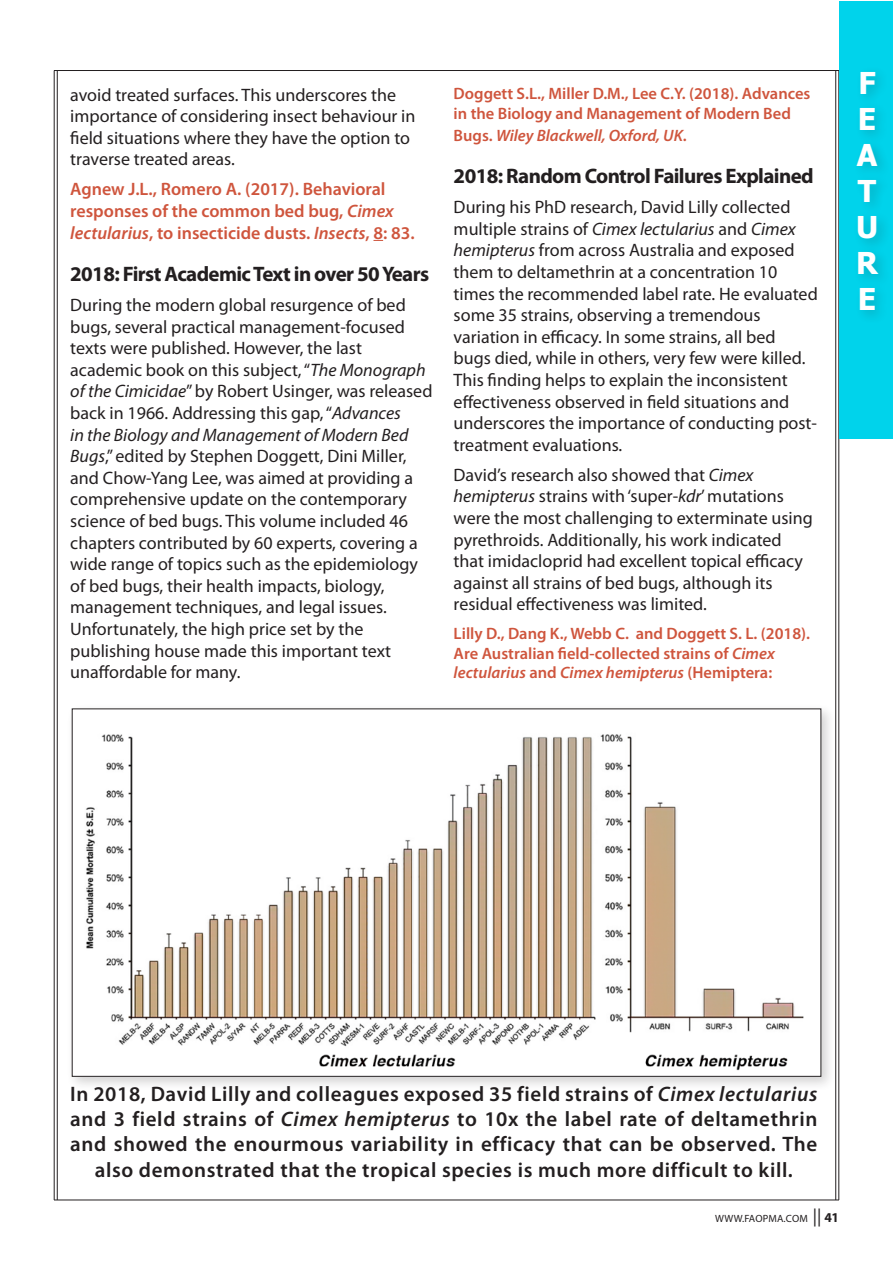
<style>
.page{position:relative;width:893px;height:1263px;background:#fff}
.page>*{position:absolute;margin:0;border:0;box-sizing:border-box;transform-origin:0 0}
.t1{font:700 30px/36px "Tahoma";color:#fff}
.t2{font:600 21px/25.2px "Myriad Pro";letter-spacing:.03em;color:#231f20;text-align:center}
.t3{font:700 21px "Myriad Pro";letter-spacing:-.03em;color:#231f20}
.t4{font:18px/21.6px "Myriad Pro";color:#231f20}
.t5{font:600 18px/21.6px "Myriad Pro";color:#cf553d}
.t6{font:600 16.5px/19.8px "Myriad Pro";color:#cf553d}
.t7{font:italic 600 16.5px "Myriad Pro";color:#cf553d}
.t8{font:10.5px "Myriad Pro";letter-spacing:.01em;color:#231f20}
.s1{font-style:italic}
.s2{font-style:normal}
.s3{font-size:18px}
.s4{font-weight:700;font-size:13.5px}
</style>
<div class="page">
<hr style="left:54px;top:1200px;width:785px;height:1px;background:#231f20">
<hr style="left:57px;top:71px;width:1px;height:1129px;background:#231f20">
<hr style="left:54px;top:71px;width:1px;height:1129px;background:#231f20">
<hr style="left:838px;top:71px;width:1px;height:1129px;background:#231f20">
<hr style="left:835px;top:71px;width:1px;height:1129px;background:#231f20">
<hr style="left:54px;top:70px;width:785px;height:1px;background:#231f20">
<div style="left:840px;top:1px;width:53px;height:437px;background:#00d3eb"></div>
<div style="left:852px;top:66px;width:40px;height:259px;background:#231f20;opacity:.2"></div>
<div style="left:66px;top:703px;width:770px;height:388px;background:#231f20;opacity:.2"></div>
<img style="left:74px;top:711px;width:745px;height:363px">
<p class="t4" style="left:70px;top:83px;width:347px">avoid treated surfaces. This underscores the importance of considering insect behaviour in field situations where they have the option to traverse treated areas.</p>
<p class="t5" style="left:70px;top:178px;width:346px">Agnew J.L., Romero A. (2017). Behavioral responses of the common bed bug, <span class="s1">Cimex lectularius</span>, to insecticide dusts. <span class="s1">Insects</span>, 8: 83.</p>
<p class="t3" style="left:70px;top:260px;width:360px">2018: First Academic Text in over 50 Years</p>
<p class="t4" style="left:70px;top:294px;width:364px">During the modern global resurgence of bed bugs, several practical management-focused texts were published. However, the last academic book on this subject, “<span class="s1">The Monograph of the Cimicidae</span>” by Robert Usinger, was released back in 1966. Addressing this gap, “<span class="s1">Advances<br>in the Biology and Management of Modern Bed Bugs</span>,” edited by Stephen Doggett, Dini Miller, and Chow-Yang Lee, was aimed at providing a comprehensive update on the contemporary science of bed bugs. This volume included 46 chapters contributed by 60 experts, covering a wide range of topics such as the epidemiology of bed bugs, their health impacts, biology, management techniques, and legal issues.<br>Unfortunately, the high price set by the publishing house made this important text unaffordable for many.</p>
<p class="t6" style="left:454px;top:84px;width:358px">Doggett S.L., Miller D.M., Lee C.Y. (2018). Advances in the Biology and Management of Modern Bed</p>
<p class="t7" style="left:454px;top:125px;width:235px"><span class="s2">Bugs.</span> Wiley Blackwell, Oxford, UK<span class="s2">.</span></p>
<p class="t3" style="left:454px;top:162px;width:361px">2018: Random Control Failures Explained</p>
<p class="t4" style="left:454px;top:196px;width:366px">During his PhD research, David Lilly collected multiple strains of <span class="s1">Cimex lectularius</span> and <span class="s1">Cimex hemipterus</span> from across Australia and exposed them to deltamethrin at a concentration 10 times the recommended label rate. He evaluated some 35 strains, observing a tremendous variation in efficacy. In some strains, all bed<br>bugs died, while in others, very few were killed.<br>This finding helps to explain the inconsistent effectiveness observed in field situations and underscores the importance of conducting post&shy;treatment evaluations.</p>
<p class="t4" style="left:454px;top:464px;width:361px">David’s research also showed that <span class="s1">Cimex hemipterus</span> strains with ‘super-<span class="s1">kdr</span>’ mutations were the most challenging to exterminate using pyrethroids. Additionally, his work indicated that imidacloprid had excellent topical efficacy against all strains of bed bugs, although its residual effectiveness was limited.</p>
<p class="t6" style="left:454px;top:623px;width:358px">Lilly D., Dang K., Webb C. and Doggett S. L. (2018).<br>Are Australian field-collected strains of <span class="s1">Cimex lectularius</span> and <span class="s1">Cimex hemipterus</span> (Hemiptera:</p>
<p class="t1" style="left:858px;top:66px;width:19px">F</p>
<p class="t1" style="left:858px;top:102px;width:20px">E</p>
<p class="t1" style="left:857px;top:138px;width:22px">A</p>
<p class="t1" style="left:858px;top:174px;width:20px">T</p>
<p class="t1" style="left:856px;top:210px;width:24px">U</p>
<p class="t1" style="left:856px;top:246px;width:23px">R<br>E</p>
<p class="t2" style="left:70px;top:1081px;width:749px">In 2018, David Lilly and colleagues exposed 35 field strains of <span class="s1">Cimex lectularius </span>and 3 field strains of <span class="s1">Cimex hemipterus</span> to 10x the label rate of deltamethrin and showed the enourmous variability in efficacy that can be observed. The also demonstrated that the tropical species is much more difficult to kill.</p>
<p class="t8" style="left:715px;top:1212px;width:125px">WWW.FAOPMA.COM <span class="s3">||</span> <span class="s4">41</span></p>
</div>
